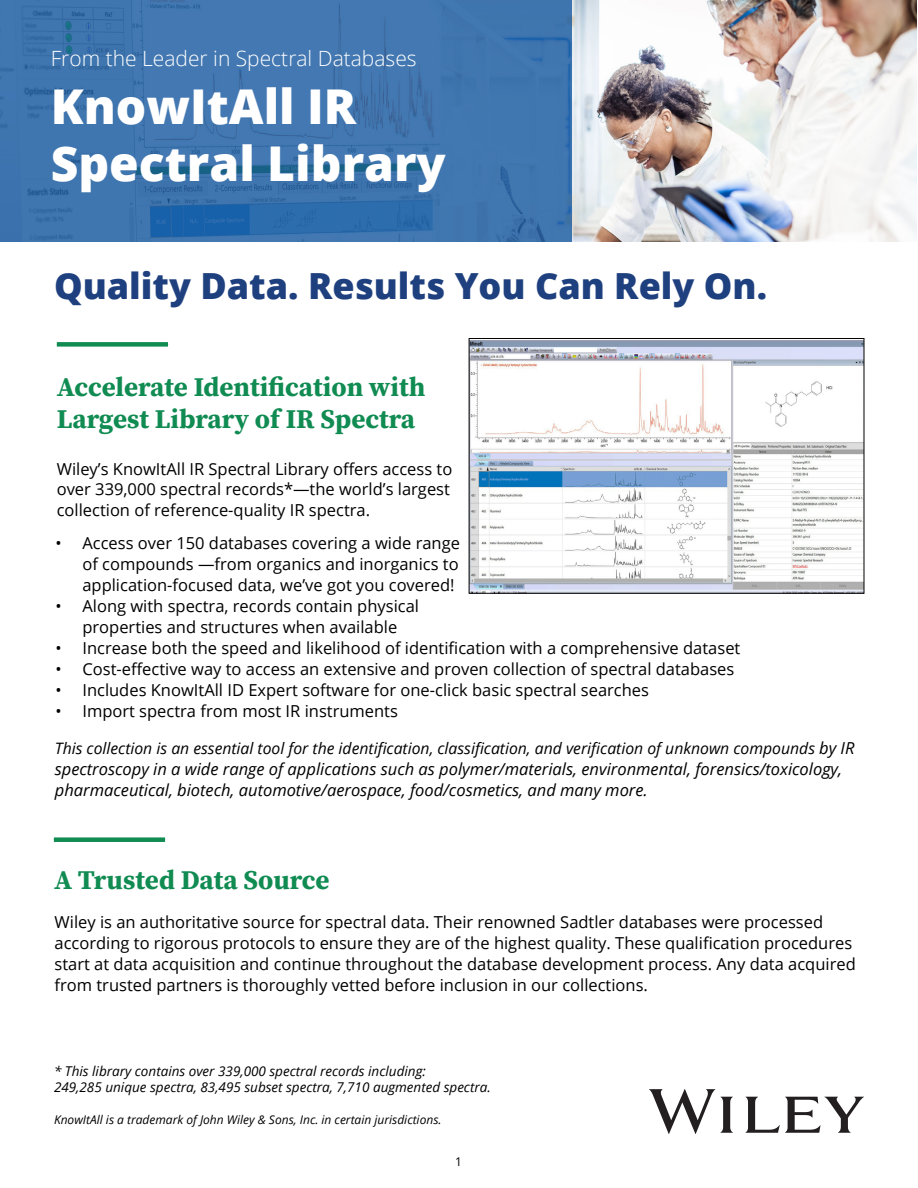
<style>
.page{position:relative;width:918px;height:1188px;background:#fff}
.page>*{position:absolute;margin:0;border:0;box-sizing:border-box;transform-origin:0 0}
.t1{font:800 48px "Open Sans";color:#fff}
.t2{font:800 36px "Open Sans";color:#1f407f}
.t3{font:700 27px/32.4px "Source Serif Pro";color:#108b52}
.t4{font:300 21px "Open Sans";color:#fff}
.t5{font:16.5px/21px "Open Sans";color:#000}
.t6{font:italic 16.5px/21px "Open Sans";color:#000}
.t7{font:italic 15.75px "Open Sans";color:#000}
.t8{font:italic 13.5px "Open Sans";color:#000}
.t9{font:italic 12px "Open Sans";color:#000}
.t10{font:12px "Open Sans";color:#000}
.s1{font-size:16.5px}
</style>
<div class="page">
<img style="left:471px;top:341px;width:391px;height:251px">
<div style="left:469px;top:338px;width:395px;height:256px;border:1px solid #000"></div>
<div style="left:57px;top:342px;width:111px;height:5px;background:#108b52"></div>
<div style="left:54px;top:837px;width:111px;height:5px;background:#108b52"></div>
<img style="left:571px;top:0;width:345px;height:241px">
<svg style="left:0;top:0;width:571px;height:241px;background:#3d74ad"></svg>
<svg style="left:649px;top:1089px;width:215px;height:45px"></svg>
<p class="t4" style="left:51px;top:44px;width:367px">From the Leader in Spectral Databases</p>
<p class="t1" style="left:51px;top:70px;width:307px">KnowItAll IR</p>
<p class="t1" style="left:51px;top:128px;width:397px">Spectral Library</p>
<p class="t2" style="left:54px;top:259px;width:715px">Quality Data. Results You Can Rely On.</p>
<p class="t3" style="left:57px;top:370px;width:370px">Accelerate Identification with<br>Largest Library of IR Spectra</p>
<p class="t5" style="left:57px;top:459px;width:397px;line-height:20.4px">Wiley’s KnowItAll IR Spectral Library offers access to over 339,000 spectral records*—the world’s largest collection of reference-quality IR spectra.</p>
<p class="t5" style="left:82px;top:532px;width:379px;text-align:justify;text-indent:-27px">• Access over 150 databases covering a wide range of compounds —from organics and inorganics to application-focused data, we’ve got you covered!</p>
<p class="t5" style="left:55px;top:595px;width:365px;text-align:center">• Along with spectra, records contain physical properties and structures when available</p>
<p class="t5" style="left:55px;top:637px;width:687px">• Increase both the speed and likelihood of identification with a comprehensive dataset</p>
<p class="t5" style="left:55px;top:658px;width:681px">• Cost-effective way to access an extensive and proven collection of spectral databases</p>
<p class="t5" style="left:55px;top:679px;width:595px">• Includes KnowItAll ID Expert software for one-click basic spectral searches</p>
<p class="t5" style="left:55px;top:700px;width:344px">• Import spectra from most IR instruments</p>
<p class="t7" style="left:55px;top:738px;width:801px">This collection is an essential tool for the identification, classification, and verification of unknown compounds <span class="s1">by IR</span></p>
<p class="t6" style="left:55px;top:758px;width:789px">spectroscopy in a wide range of applications such as polymer/materials, environmental, forensics/toxicology, pharmaceutical, biotech, automotive/aerospace, food/cosmetics, and many more.</p>
<p class="t3" style="left:54px;top:863px;width:277px">A Trusted Data Source</p>
<p class="t5" style="left:55px;top:911px;width:803px">Wiley is an authoritative source for spectral data. Their renowned Sadtler databases were processed according to rigorous protocols to ensure they are of the highest quality. These qualification procedures start at data acquisition and continue throughout the database development process. Any data acquired from trusted partners is thoroughly vetted before inclusion in our collections.</p>
<p class="t8" style="left:54px;top:1062px;width:373px">* This library contains over 339,000 spectral records including:</p>
<p class="t8" style="left:54px;top:1078px;width:438px">249,285 unique spectra, 83,495 subset spectra, 7,710 augmented spectra.</p>
<p class="t9" style="left:54px;top:1111px;width:389px">KnowItAll is a trademark of John Wiley &amp; Sons, Inc. in certain jurisdictions.</p>
<p class="t10" style="left:455px;top:1153px;width:8px">1</p>
</div>
